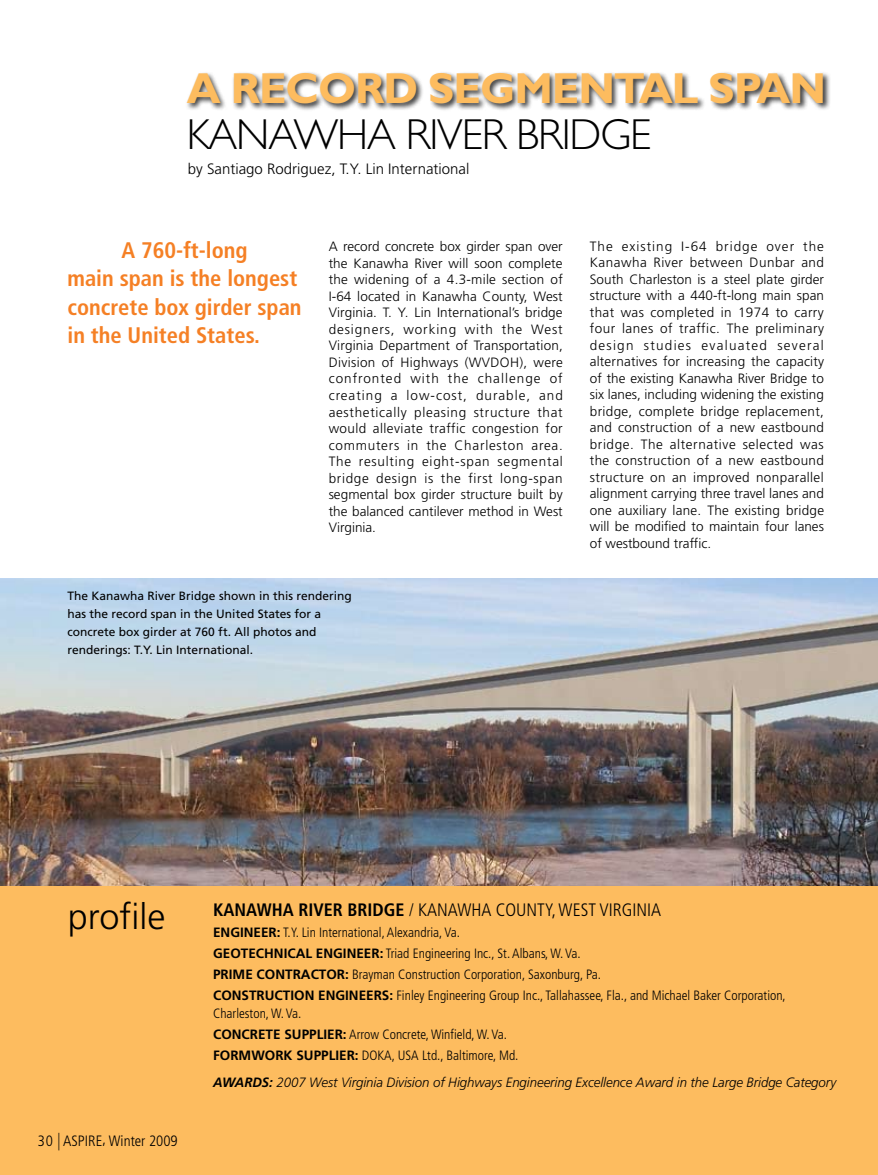
<style>
.page{position:relative;width:878px;height:1175px;background:#fff}
.page>*{position:absolute;margin:0;border:0;box-sizing:border-box;transform-origin:0 0}
.t1{font:700 43.5px "Gill Sans";letter-spacing:-.025em;color:#fdbc5f}
.t2{font:300 43.5px "Gill Sans";letter-spacing:-.025em;color:#000}
.t3{font:300 36px "Frutiger";color:#000}
.t4{font:700 condensed 22.5px/28.5px "Frutiger";color:#f58025}
.t5{font:300 condensed 18px "Frutiger";color:#000}
.t6{font:300 15px "Frutiger";color:#000}
.t7{font:300 condensed 15px "Frutiger";color:#000}
.t8{font:300 13.5px/16.5px "Frutiger";color:#000;text-align:justify}
.t9{font:300 condensed 13.5px/21px "Frutiger";color:#000}
.t10{font:italic 300 13.5px/27px "Frutiger";letter-spacing:-.005em;color:#000}
.t11{font:12px/18px "Frutiger";color:#000}
.s1{font-weight:700}
.s2{font-weight:700;font-stretch:normal}
.s3{font-style:normal;font-stretch:condensed}
.s4{font-size:17.55px}
</style>
<div class="page">
<div style="left:0;top:885px;width:878px;height:289px;background:#fdbc5f"></div>
<img style="left:0;top:578px;width:878px;height:307px">
<div style="left:185px;top:71px;width:645px;height:40px;background:#000;opacity:.75"></div>
<h1 class="t1" style="left:187px;top:63px;width:640px">A RECORD SEGMENTAL SPAN</h1>
<h1 class="t2" style="left:187px;top:110px;width:466px">KANAWHA RIVER BRIDGE</h1>
<p class="t6" style="left:188px;top:160px;width:283px">by Santiago Rodriguez, T.Y. Lin International</p>
<h3 class="t4" style="left:68px;top:236px;width:235px;text-indent:54px">A 760-ft-long<br>main span is the longest concrete box girder span in the United States.</h3>
<p class="t8" style="left:328px;top:239px;width:236px">A record concrete box girder span over the Kanawha River will soon complete the widening of a 4.3-mile section of I‑64 located in Kanawha County, West Virginia. T. Y. Lin International’s bridge designers, working with the West Virginia Department of Transportation, Division of Highways (WVDOH), were confronted with the challenge of creating a low-cost, durable, and aesthetically pleasing structure that would alleviate traffic congestion for commuters in the Charleston area.<br>The resulting eight-span segmental bridge design is the first long-span segmental box girder structure built by the balanced cantilever method in West Virginia.</p>
<p class="t11" style="left:68px;top:587px;width:286px">The Kanawha River Bridge shown in this rendering has the record span in the United States for a concrete box girder at 760 ft. All photos and renderings: T.Y. Lin International.</p>
<p class="t8" style="left:590px;top:238px;width:236px">The existing I-64 bridge over the Kanawha River between Dunbar and South Charleston is a steel plate girder structure with a 440-ft-long main span that was completed in 1974 to carry four lanes of traffic. The preliminary design studies evaluated several alternatives for increasing the capacity of the existing Kanawha River Bridge to six lanes, including widening the existing bridge, complete bridge replacement, and construction of a new eastbound bridge. The alternative selected was the construction of a new eastbound structure on an improved nonparallel alignment carrying three travel lanes and one auxiliary lane. The existing bridge will be modified to maintain four lanes of westbound traffic.</p>
<h2 class="t3" style="left:68px;top:896px;width:99px">profile</h2>
<h3 class="t5" style="left:213px;top:899px;width:449px"><span class="s1">Kanawha River Bridge</span> / Kanawha County, West Virginia</h3>
<p class="t9" style="left:213px;top:922px;width:574px"><span class="s2">ENGINEER:</span> T.Y. Lin I nternational, Alexandria, Va.<br><span class="s2">GEOTECHNICAL ENGINEER:</span> Triad Engineering I nc., St. Albans, W. Va.<br><span class="s2">PRIME CONTRACTOR:</span> Brayman Construction Corporation, Saxonburg, Pa.<br><span class="s2">CONSTRUCTION ENGINEERS:</span> Finley Engineering Group I nc., Tallahassee, Fla., and Michael Baker Corporation,</p>
<p class="t9" style="left:213px;top:1003px;width:295px">Charleston, W. Va.<br><span class="s2">CONCRETE SUPPLIER:</span> Arrow Concrete, Winfield, W. Va.<br><span class="s2">FORMWORK SUPPLIER:</span> DOKA, USA</p>
<p class="t10" style="left:213px;top:1042px;width:624px;text-indent:209px"><span class="s3">Ltd., Baltimore, Md.<br></span><span class="s1">AWARDS:</span> 2007 West Virginia Division of Highways Engineering Excellence Award in the Large Bridge Category</p>
<p class="t7" style="left:38px;top:1132px;width:141px">30 <span class="s4">|</span> ASPIRE, Winter 2009</p>
</div>
